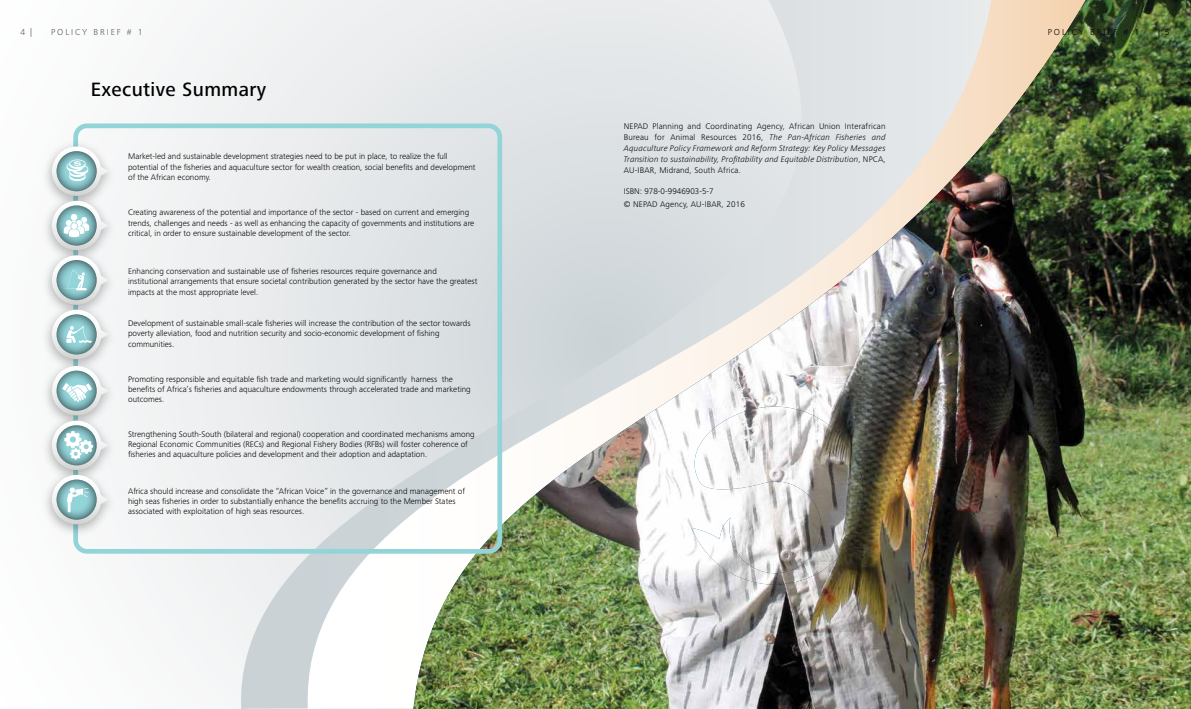
<style>
.page{position:relative;width:1191px;height:709px;background:#f5f6f6}
.page>*{position:absolute;margin:0;border:0;box-sizing:border-box;transform-origin:0 0}
.t1{font:500 20px "Frutiger Next Pro";letter-spacing:.02em;color:#000}
.t2{font:300 9px "Frutiger Next Pro";letter-spacing:.21em;color:#58595b}
.t3{font:300 9px "Frutiger Next Pro";letter-spacing:.21em;color:#000}
.t4{font:300 8.5px/10.2px "Frutiger Next Pro";color:#000}
.t5{font:italic 300 8.5px/11px "Frutiger Next Pro";letter-spacing:.02em;color:#000;text-align:justify}
.s1{font-style:normal}
</style>
<div class="page">
<svg style="left:228px;top:141px;width:68px;height:568px"></svg>
<svg style="left:296px;top:28px;width:117px;height:681px"></svg>
<img style="left:413px;top:0;width:778px;height:709px">
<div style="left:73px;top:123px;width:429px;height:430px;border:5px solid #93d4d9;border-radius:11px"></div>
<img style="left:47px;top:136px;width:63px;height:54px">
<img style="left:47px;top:355px;width:63px;height:55px">
<img style="left:47px;top:464px;width:63px;height:77px">
<svg style="left:52px;top:366px;width:57px;height:158px"></svg>
<svg style="left:52px;top:146px;width:57px;height:213px"></svg>
<img style="left:691px;top:406px;width:176px;height:210px">
<img style="left:691px;top:406px;width:173px;height:178px">
<p class="t2" style="left:21px;top:27px;width:13px">4 |</p>
<p class="t2" style="left:51px;top:27px;width:93px">POLICY BRIEF # 1</p>
<p class="t3" style="left:1047px;top:27px;width:93px">POLICY BRIEF # 1</p>
<p class="t3" style="left:1158px;top:27px;width:13px">| 5</p>
<h1 class="t1" style="left:91px;top:78px;width:177px">Executive Summary</h1>
<p class="t4" style="left:128px;top:151px;width:349px">Market-led and sustainable development strategies need to be put in place, to realize the full potential of the fisheries and aquaculture sector for wealth creation, social benefits and development of the African economy.</p>
<p class="t4" style="left:128px;top:207px;width:348px">Creating awareness of the potential and importance of the sector - based on current and emerging trends, challenges and needs - as well as enhancing the capacity of governments and institutions are critical, in order to ensure sustainable development of the sector.</p>
<p class="t4" style="left:128px;top:266px;width:351px">Enhancing conservation and sustainable use of fisheries resources require governance and institutional arrangements that ensure societal contribution generated by the sector have the greatest impacts at the most appropriate level.</p>
<p class="t4" style="left:128px;top:318px;width:344px">Development of sustainable small-scale fisheries will increase the contribution of the sector towards poverty alleviation, food and nutrition security and socio-economic development of fishing communities.</p>
<p class="t4" style="left:128px;top:374px;width:344px">Promoting responsible and equitable fish trade and marketing would significantly harness the benefits of Africa’s fisheries and aquaculture endowments through accelerated trade and marketing outcomes.</p>
<p class="t4" style="left:128px;top:429px;width:348px">Strengthening South-South (bilateral and regional) cooperation and coordinated mechanisms among<br>Regional Economic Communities (RECs) and Regional Fishery Bodies (RFBs) will foster coherence of fisheries and aquaculture policies and development and their adoption and adaptation.</p>
<p class="t4" style="left:128px;top:486px;width:338px">Africa should increase and consolidate the “African Voice” in the governance and management of high seas fisheries in order to substantially enhance the benefits accruing to the Member States associated with exploitation of high seas resources.</p>
<p class="t5" style="left:624px;top:120px;width:263px"><span class="s1">NEPAD Planning and Coordinating Agency, African Union Interafrican Bureau for Animal Resources 2016,</span> The Pan-African Fisheries and Aquaculture Policy Framework and Reform Strategy: Key Policy Messages Transition to sustainability, Profitability and Equitable Distribution<span class="s1">, NPCA, AU-IBAR, Midrand, South Africa.</span></p>
<p class="t4" style="left:624px;top:184px;width:123px;line-height:13.8px">ISBN: 978-0-9946903-5-7<br>© NEPAD Agency, AU-IBAR, 2016</p>
</div>
